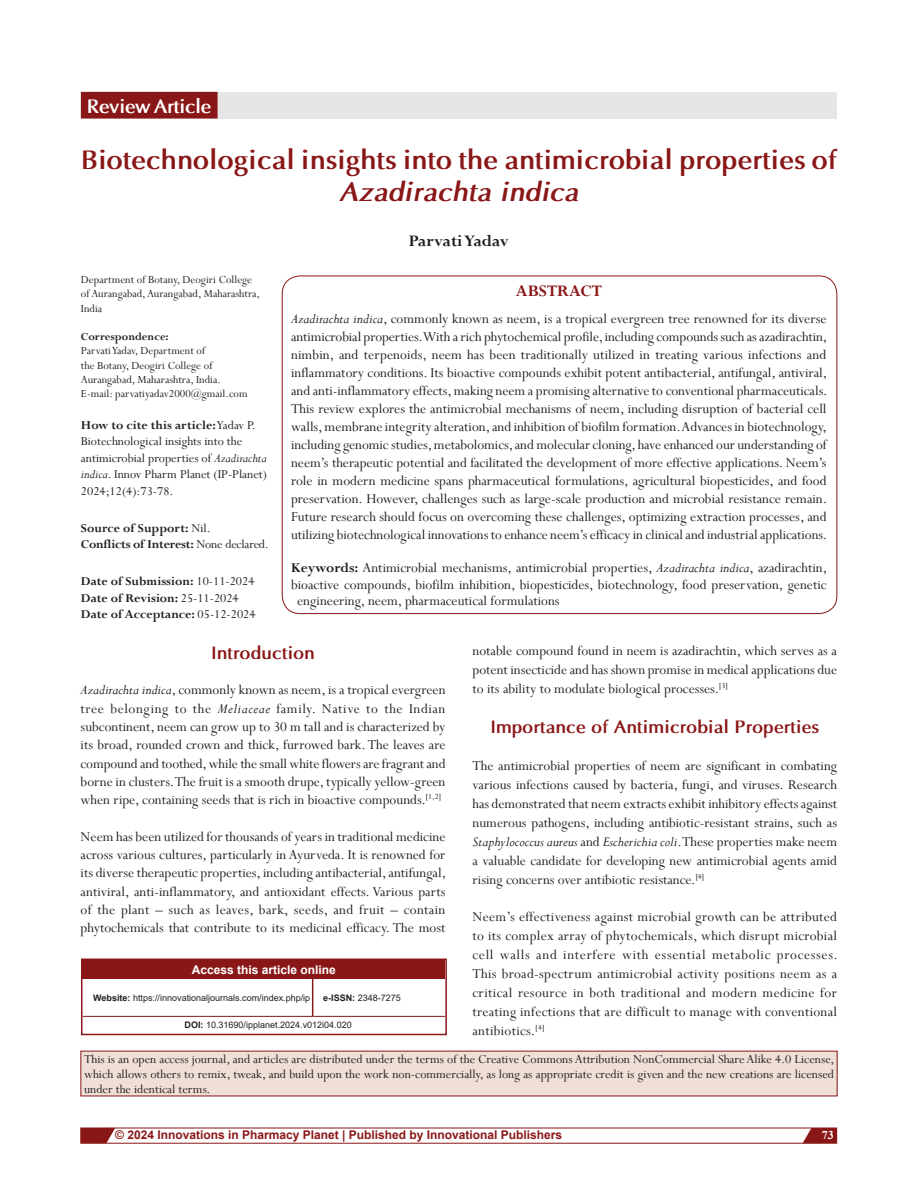
<style>
.page{position:relative;width:918px;height:1188px;background:#fff}
.page>*{position:absolute;margin:0;border:0;box-sizing:border-box;transform-origin:0 0}
.AT{font:700 27px/32.4px "Optima";color:#8a1718;text-align:center}
.AH{font:700 19.5px "Optima";letter-spacing:-.025em;color:#fff}
.t1{font:700 18px "Optima";color:#8a1718}
.AU{font:700 18px "Perpetua";letter-spacing:-.005em;color:#231f20}
.ABSH{font:700 18px "Perpetua";color:#8a1718}
.TX{font:15px/19px "Perpetua";color:#231f20;text-align:justify}
.ABS{font:15px/18px "Perpetua";letter-spacing:-.005em;color:#231f20;text-align:justify}
.KWD{font:15px "Perpetua";color:#231f20}
.TX_copy{font:13.5px/15px "Perpetua";color:#231f20;text-align:justify}
.HTC{font:13.5px/16.5px "Perpetua";color:#231f20}
.SRC{font:700 13.5px/16.5px "Perpetua";color:#231f20}
.ADD{font:12px/14.4px "Perpetua";color:#231f20}
.AFF{font:12px/14.4px "Perpetua";color:#231f20}
.t2{font:700 12px "Arial";color:#8a1718}
.ATAO{font:700 12px "Arial";color:#fff}
.t3{font:700 12px "Times New Roman";color:#fff}
.WEB{font:9px "Arial";color:#231f20}
.s1{font-style:italic}
.s2{font-weight:700}
.s3{font-weight:400}
</style>
<div class="page">
<svg style="left:80px;top:1128px;width:758px;height:16px"></svg>
<div style="left:81px;top:92px;width:756px;height:27px;background:#e6e6e6"></div>
<div style="left:82px;top:93px;width:135px;height:25px;background:#8a1718"></div>
<div style="left:81px;top:92px;width:137px;height:27px;border:2px solid #8a1718"></div>
<div style="left:81px;top:1051px;width:756px;height:45px;background:#f0dfd7"></div>
<div style="left:83px;top:960px;width:362px;height:19px;background:#8a1718"></div>
<hr style="left:312px;top:979px;width:1px;height:37px;background:#8a1718">
<hr style="left:83px;top:1016px;width:230px;height:1px;background:#8a1718">
<hr style="left:313px;top:1016px;width:132px;height:1px;background:#8a1718">
<div style="left:81px;top:959px;width:366px;height:76px;border:2px solid #8a1718"></div>
<p class="AH" style="left:87px;top:94px;width:126px">Review Article</p>
<p class="AT" style="left:81px;top:143px;width:757px">Biotechnological insights into the antimicrobial properties of<br><span class="s1">Azadirachta indica</span></p>
<p class="AU" style="left:409px;top:229px;width:101px">Parvati Yadav</p>
<p class="AFF" style="left:81px;top:272px;width:181px">Department of Botany, Deogiri College of Aurangabad, Aurangabad, Maharashtra,<br>India</p>
<p class="ADD" style="left:81px;top:329px;width:168px"><span class="s2">Correspondence:<br></span>Parvati Yadav, Department of<br>the Botany, Deogiri College of<br>Aurangabad, Maharashtra, India.<br>E-mail: parvatiyadav2000@gmail.com</p>
<p class="HTC" style="left:81px;top:416px;width:188px"><span class="s2">How to cite this article:</span> Yadav P.<br>Biotechnological insights into the antimicrobial properties of <span class="s1">Azadirachta indica</span>. Innov Pharm Planet (IP-Planet)<br>2024;12(4):73-78.</p>
<p class="SRC" style="left:81px;top:519px;width:189px">Source of Support: <span class="s3">Nil.<br></span>Conflicts of Interest: <span class="s3">None declared.</span></p>
<p class="SRC" style="left:81px;top:573px;width:176px">Date of Submission: <span class="s3">10-11-2024<br></span>Date of Revision: <span class="s3">25-11-2024<br></span>Date of Acceptance: <span class="s3">05-12-2024</span></p>
<p class="TX" style="left:472px;top:640px;width:366px">notable compound found in neem is azadirachtin, which serves as a potent insecticide and has shown promise in medical applications due to its ability to modulate biological processes.<sup>[3]</sup></p>
<h1 class="t1" style="left:490px;top:716px;width:330px">Importance of Antimicrobial Properties</h1>
<p class="TX" style="left:472px;top:756px;width:366px">The antimicrobial properties of neem are significant in combating various infections caused by bacteria, fungi, and viruses. Research has demonstrated that neem extracts exhibit inhibitory effects against numerous pathogens, including antibiotic-resistant strains, such as <span class="s1">Staphylococcus aureus</span> and <span class="s1">Escherichia coli</span>. These properties make neem a valuable candidate for developing new antimicrobial agents amid rising concerns over antibiotic resistance.<sup>[4]</sup></p>
<p class="TX" style="left:472px;top:907px;width:367px">Neem’s effectiveness against microbial growth can be attributed to its complex array of phytochemicals, which disrupt microbial cell walls and interfere with essential metabolic processes.<br>This broad-spectrum antimicrobial activity positions neem as a critical resource in both traditional and modern medicine for treating infections that are difficult to manage with conventional antibiotics.<sup>[4]</sup></p>
<p class="ABSH" style="left:516px;top:280px;width:88px">ABSTRACT</p>
<p class="ABS" style="left:291px;top:309px;width:538px"><span class="s1">Azadirachta indica</span>, commonly known as neem, is a tropical evergreen tree renowned for its diverse antimicrobial properties. With a rich phytochemical profile, including compounds such as azadirachtin, nimbin, and terpenoids, neem has been traditionally utilized in treating various infections and inflammatory conditions. Its bioactive compounds exhibit potent antibacterial, antifungal, antiviral, and anti-inflammatory effects, making neem a promising alternative to conventional pharmaceuticals.<br>This review explores the antimicrobial mechanisms of neem, including disruption of bacterial cell walls, membrane integrity alteration, and inhibition of biofilm formation. Advances in biotechnology, including genomic studies, metabolomics, and molecular cloning, have enhanced our understanding of neem’s therapeutic potential and facilitated the development of more effective applications. Neem’s role in modern medicine spans pharmaceutical formulations, agricultural biopesticides, and food preservation. However, challenges such as large-scale production and microbial resistance remain.<br>Future research should focus on overcoming these challenges, optimizing extraction processes, and utilizing biotechnological innovations to enhance neem’s efficacy in clinical and industrial applications.</p>
<p class="KWD" style="left:291px;top:559px;width:538px"><span class="s2">Keywords:</span> Antimicrobial mechanisms, antimicrobial properties, <span class="s1">Azadirachta indica</span>, azadirachtin,</p>
<p class="KWD" style="left:291px;top:575px;width:537px">bioactive compounds, biofilm inhibition, biopesticides, biotechnology, food preservation, genetic</p>
<p class="KWD" style="left:297px;top:591px;width:264px">engineering, neem, pharmaceutical formulations</p>
<h1 class="t1" style="left:211px;top:642px;width:105px">Introduction</h1>
<p class="TX" style="left:81px;top:681px;width:366px;line-height:18.3px"><span class="s1">Azadirachta indica</span>, commonly known as neem, is a tropical evergreen tree belonging to the <span class="s1">Meliaceae</span> family. Native to the Indian subcontinent, neem can grow up to 30 m tall and is characterized by its broad, rounded crown and thick, furrowed bark. The leaves are compound and toothed, while the small white flowers are fragrant and borne in clusters. The fruit is a smooth drupe, typically yellow-green when ripe, containing seeds that is rich in bioactive compounds.<sup>[1,2]</sup></p>
<p class="TX" style="left:81px;top:827px;width:367px;line-height:18.3px">Neem has been utilized for thousands of years in traditional medicine across various cultures, particularly in Ayurveda. It is renowned for its diverse therapeutic properties, including antibacterial, antifungal, antiviral, anti-inflammatory, and antioxidant effects. Various parts of the plant – such as leaves, bark, seeds, and fruit – contain phytochemicals that contribute to its medicinal efficacy. The most</p>
<p class="ATAO" style="left:192px;top:961px;width:146px">Access this article online</p>
<p class="WEB" style="left:93px;top:991px;width:218px"><span class="s2">Website:</span> https://innovationaljournals.com/index.php/ip</p>
<p class="WEB" style="left:323px;top:991px;width:79px"><span class="s2">e-ISSN:</span> 2348-7275</p>
<p class="WEB" style="left:185px;top:1019px;width:169px"><span class="s2">DOI:</span> 10.31690/ipplanet.2024.v012i04.020</p>
<p class="TX_copy" style="left:84px;top:1051px;width:752px">This is an open access journal, and articles are distributed under the terms of the Creative Commons Attribution NonCommercial Share Alike 4.0 License, which allows others to remix, tweak, and build upon the work non-commercially, as long as appropriate credit is given and the new creations are licensed under the identical terms.</p>
<p class="t2" style="left:115px;top:1127px;width:449px">© 2024 Innovations in Pharmacy Planet | Published by Innovational Publishers</p>
<p class="t3" style="left:822px;top:1127px;width:13px">73</p>
</div>
